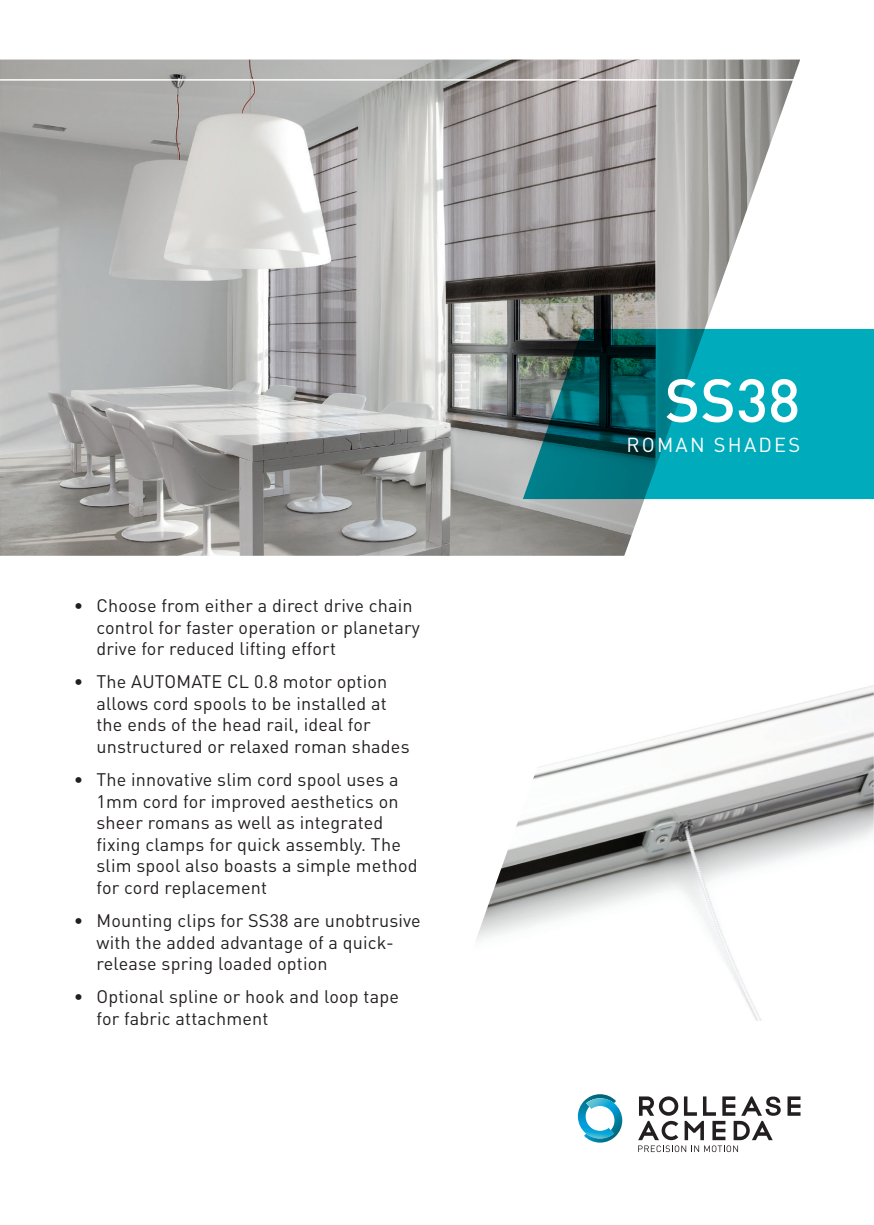
<style>
.page{position:relative;width:874px;height:1225px;background:#fff}
.page>*{position:absolute;margin:0;border:0;box-sizing:border-box;transform-origin:0 0}
.Heading{font:500 60px "DINOT";color:#fff}
.SubHeading{font:20px "DINOT";letter-spacing:.11em;color:#fff}
.t1{font:18px/21.6px "DINOT";letter-spacing:.01em;color:#231f20}
</style>
<div class="page">
<img style="left:476px;top:685px;width:397px;height:335px">
<img style="left:0;top:60px;width:799px;height:496px">
<svg style="left:577px;top:1094px;width:45px;height:48px"></svg>
<svg style="left:787px;top:1096px;width:13px;height:19px"></svg>
<svg style="left:638px;top:1096px;width:142px;height:56px"></svg>
<hr style="left:0;top:79px;width:800px;height:2px;background:#fff">
<svg style="left:522px;top:329px;width:351px;height:170px;background:#0a8c97"></svg>
<p class="t1" style="left:96px;top:594px;width:325px;text-indent:-23px">• Choose from either a direct drive chain control for faster operation or planetary drive for reduced lifting effort</p>
<p class="t1" style="left:96px;top:670px;width:314px;text-indent:-23px">• The AUTOMATE CL 0.8 motor option allows cord spools to be installed at the ends of the head rail, ideal for unstructured or relaxed roman shades</p>
<p class="t1" style="left:96px;top:768px;width:322px;text-indent:-23px">• The innovative slim cord spool uses a 1mm cord for improved aesthetics on sheer romans as well as integrated fixing clamps for quick assembly. The slim spool also boasts a simple method for cord replacement</p>
<p class="t1" style="left:96px;top:909px;width:326px;text-indent:-23px">• Mounting clips for SS38 are unobtrusive with the added advantage of a quick&shy;release spring loaded option</p>
<p class="t1" style="left:96px;top:985px;width:304px;text-indent:-23px">• Optional spline or hook and loop tape for fabric attachment</p>
<p class="Heading" style="left:664px;top:362px;width:137px">SS38</p>
<p class="SubHeading" style="left:626px;top:432px;width:175px">ROMAN SHADES</p>
</div>
